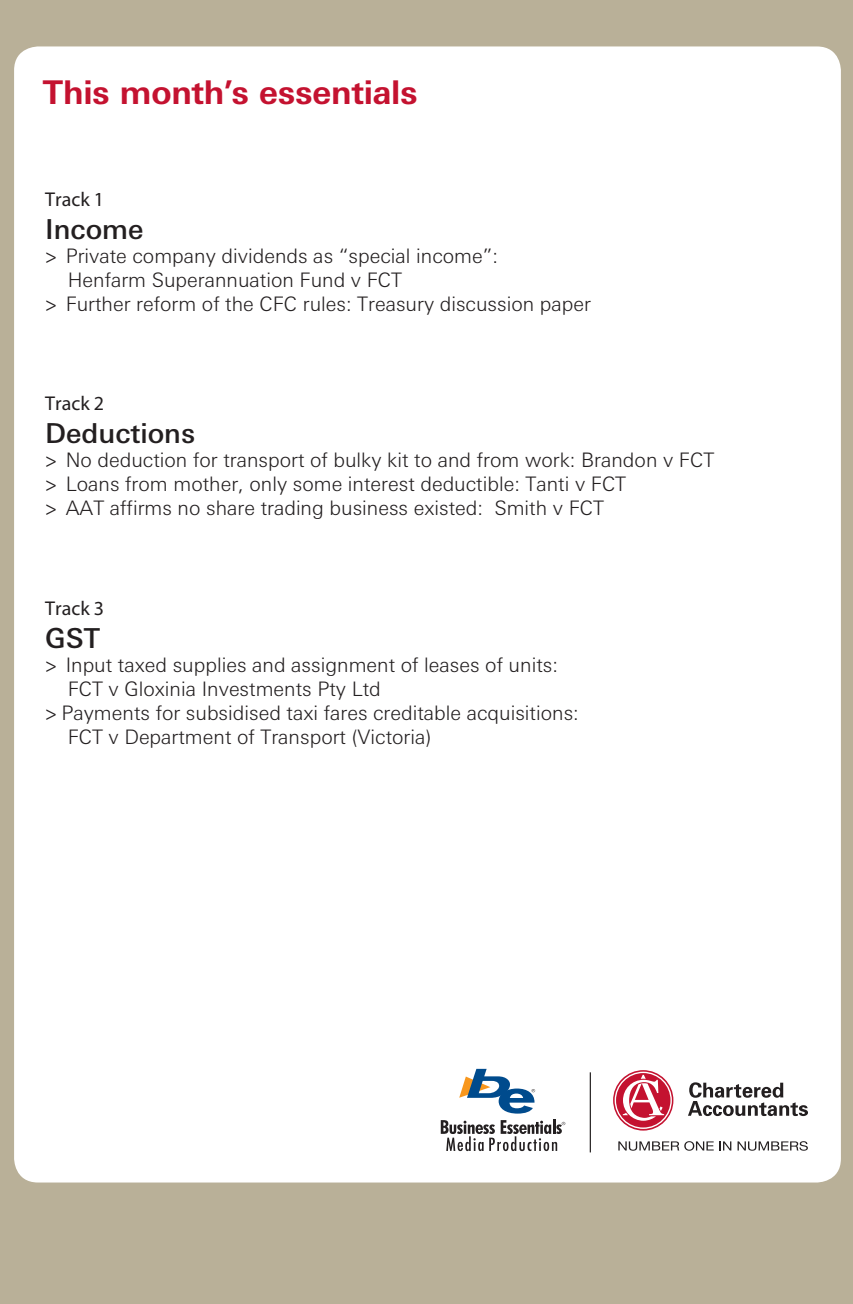
<style>
.page{position:relative;width:853px;height:1304px;background:#b9b098}
.page>*{position:absolute;margin:0;border:0;box-sizing:border-box;transform-origin:0 0}
.t1{font:700 32.75px "LT Univers Basic";letter-spacing:-.01em;color:#c41230}
.t2{font:500 27.5px "LT Univers Basic";color:#231f20}
.t3{font:300 20px/24px "LT Univers Basic";color:#231f20}
.t4{font:20px "Myriad";color:#231f20}
.s1{font-family:"Myriad Pro";font-weight:400}
</style>
<div class="page">
<div style="left:14px;top:46px;width:826px;height:1136px;background:#fff;border-radius:24px"></div>
<svg style="left:613px;top:1070px;width:60px;height:61px"></svg>
<svg style="left:688px;top:1082px;width:120px;height:34px"></svg>
<svg style="left:618px;top:1141px;width:95px;height:10px"></svg>
<svg style="left:719px;top:1141px;width:12px;height:9px"></svg>
<svg style="left:737px;top:1141px;width:70px;height:10px"></svg>
<hr style="left:552px;top:1119px;width:3px;height:15px;background:#231f20">
<svg style="left:441px;top:1120px;width:124px;height:31px"></svg>
<svg style="left:459px;top:1069px;width:76px;height:45px"></svg>
<hr style="left:589px;top:1072px;width:2px;height:80px;background:#231f20">
<h1 class="t1" style="left:43px;top:73px;width:376px">This month’s essentials</h1>
<p class="t4" style="left:45px;top:189px;width:60px">Track 1</p>
<h2 class="t2" style="left:45px;top:213px;width:100px">Income</h2>
<p class="t3" style="left:45px;top:243px;width:454px"><span class="s1">&gt;</span> Private company dividends as “special income”:</p>
<p class="t3" style="left:68px;top:267px;width:336px">Henfarm Superannuation Fund v FCT</p>
<p class="t3" style="left:45px;top:291px;width:547px"><span class="s1">&gt;</span> Further reform of the CFC rules: Treasury discussion paper</p>
<p class="t4" style="left:45px;top:393px;width:60px">Track 2</p>
<h2 class="t2" style="left:45px;top:417px;width:151px">Deductions</h2>
<p class="t3" style="left:45px;top:448px;width:670px"><span class="s1">&gt;</span> No deduction for transport of bulky kit to and from work: Brandon v FCT <span class="s1">&gt;</span> Loans from mother, only some interest deductible: Tanti v FCT<br><span class="s1">&gt;</span> AAT affirms no share trading business existed: Smith v FCT</p>
<p class="t4" style="left:45px;top:598px;width:60px">Track 3</p>
<h2 class="t2" style="left:45px;top:622px;width:56px">GST</h2>
<p class="t3" style="left:45px;top:652px;width:514px"><span class="s1">&gt;</span> Input taxed supplies and assignment of leases of units:</p>
<p class="t3" style="left:68px;top:676px;width:315px">FCT v Gloxinia Investments Pty Ltd</p>
<p class="t3" style="left:45px;top:700px;width:535px"><span class="s1">&gt;</span> Payments for subsidised taxi fares creditable acquisitions:</p>
<p class="t3" style="left:68px;top:724px;width:365px">FCT v Department of Transport (Victoria)</p>
</div>
